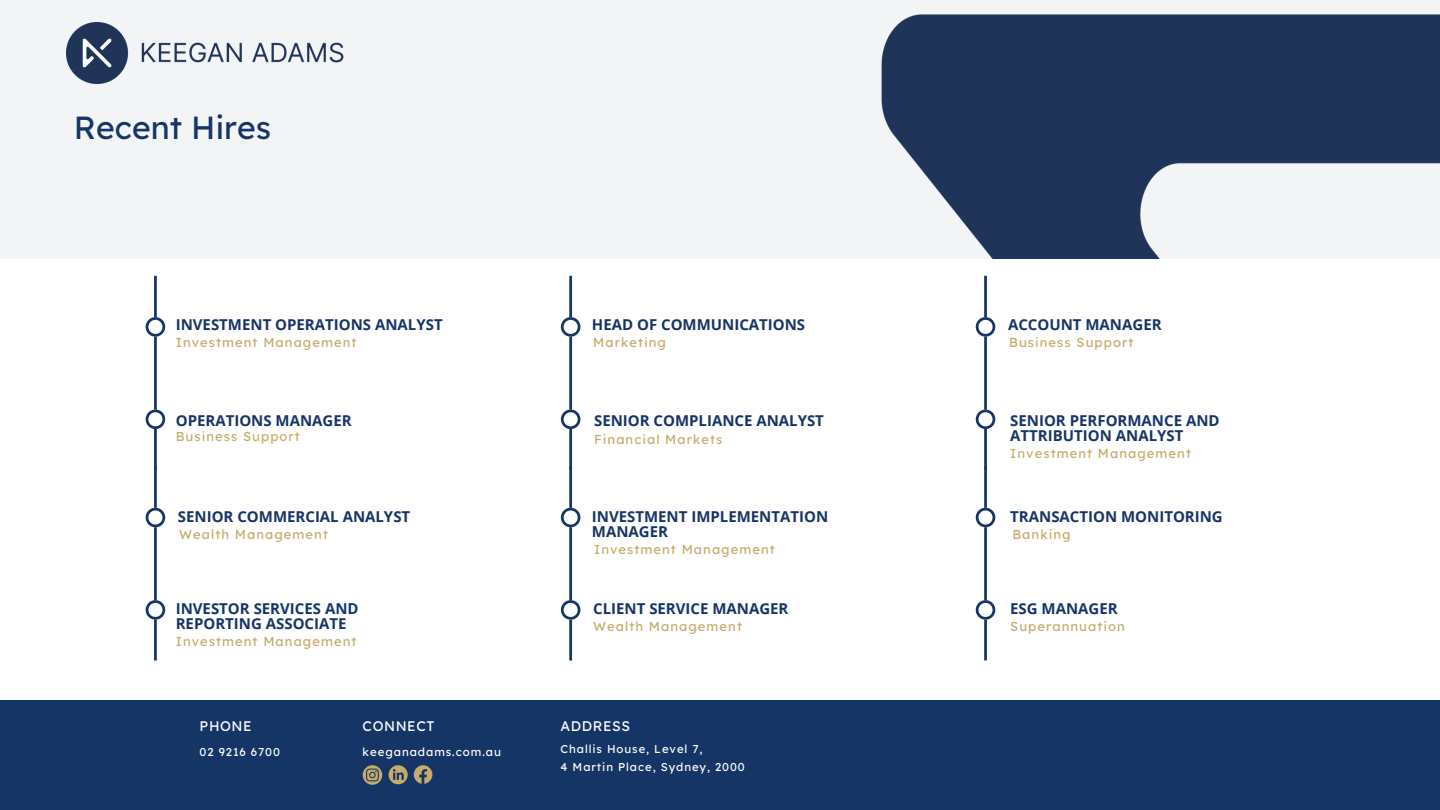
<style>
.page{position:relative;width:1440px;height:810px;background:#fff}
.page>*{position:absolute;margin:0;border:0;box-sizing:border-box;transform-origin:0 0}
.t1{font:32px "Lexend Deca";color:#163567}
.t2{font:700 15px/15px "Open Sans";color:#163567}
.t3{font:13.9px "Lexend Deca";letter-spacing:.04em;color:#fff}
.t4{font:13px "Lexend Deca";letter-spacing:.08em;color:#c5ac69}
.t5{font:11.5px "Lexend Deca";letter-spacing:.08em;color:#fff}
.t6{font:11.4px "Lexend Deca";letter-spacing:.08em;color:#fff}
</style>
<div class="page">
<div style="left:0;top:700px;width:1440px;height:110px;background:#163567"></div>
<svg style="left:414px;top:765px;width:18px;height:18px"></svg>
<svg style="left:389px;top:765px;width:19px;height:19px"></svg>
<svg style="left:363px;top:765px;width:19px;height:20px"></svg>
<svg style="left:561px;top:276px;width:19px;height:385px"></svg>
<svg style="left:146px;top:276px;width:19px;height:385px"></svg>
<svg style="left:976px;top:276px;width:19px;height:385px"></svg>
<div style="left:0;top:0;width:1440px;height:259px;background:#f2f4f6"></div>
<img style="left:67px;top:22px;width:277px;height:62px">
<img style="left:881px;top:14px;width:559px;height:245px">
<p class="t1" style="left:74px;top:107px;width:199px">Recent Hires</p>
<p class="t2" style="left:176px;top:317px;width:268px">INVESTMENT OPERATIONS ANALYST</p>
<p class="t4" style="left:176px;top:334px;width:182px">Investment Management</p>
<p class="t2" style="left:592px;top:317px;width:215px">HEAD OF COMMUNICATIONS</p>
<p class="t4" style="left:593px;top:334px;width:74px">Marketing</p>
<p class="t2" style="left:176px;top:413px;width:177px">OPERATIONS MANAGER</p>
<p class="t4" style="left:176px;top:428px;width:126px">Business Support</p>
<p class="t2" style="left:594px;top:413px;width:231px">SENIOR COMPLIANCE ANALYST</p>
<p class="t4" style="left:594px;top:431px;width:130px">Financial Markets</p>
<p class="t2" style="left:178px;top:509px;width:234px">SENIOR COMMERCIAL ANALYST</p>
<p class="t4" style="left:179px;top:526px;width:150px">Wealth Management</p>
<p class="t2" style="left:592px;top:509px;width:238px">INVESTMENT IMPLEMENTATION<br>MANAGER</p>
<p class="t4" style="left:594px;top:541px;width:182px">Investment Management</p>
<p class="t2" style="left:176px;top:601px;width:184px">INVESTOR SERVICES AND<br>REPORTING ASSOCIATE</p>
<p class="t4" style="left:176px;top:633px;width:182px">Investment Management</p>
<p class="t2" style="left:593px;top:601px;width:197px">CLIENT SERVICE MANAGER</p>
<p class="t4" style="left:593px;top:618px;width:150px">Wealth Management</p>
<p class="t3" style="left:200px;top:717px;width:54px">PHONE</p>
<p class="t3" style="left:561px;top:717px;width:71px">ADDRESS</p>
<p class="t5" style="left:363px;top:745px;width:140px">keeganadams.com.au</p>
<p class="t3" style="left:363px;top:717px;width:73px">CONNECT</p>
<p class="t6" style="left:561px;top:742px;width:143px">Challis House, Level 7,</p>
<p class="t6" style="left:561px;top:760px;width:186px">4 Martin Place, Sydney, 2000</p>
<p class="t6" style="left:200px;top:744px;width:82px">02 9216 6700</p>
<p class="t2" style="left:1008px;top:317px;width:155px">ACCOUNT MANAGER</p>
<p class="t4" style="left:1009px;top:334px;width:126px">Business Support</p>
<p class="t2" style="left:1010px;top:413px;width:211px">SENIOR PERFORMANCE AND<br>ATTRIBUTION ANALYST</p>
<p class="t4" style="left:1010px;top:445px;width:182px">Investment Management</p>
<p class="t2" style="left:1010px;top:509px;width:214px">TRANSACTION MONITORING</p>
<p class="t4" style="left:1012px;top:526px;width:60px">Banking</p>
<p class="t2" style="left:1010px;top:601px;width:109px">ESG MANAGER</p>
<p class="t4" style="left:1010px;top:618px;width:116px">Superannuation</p>
</div>
